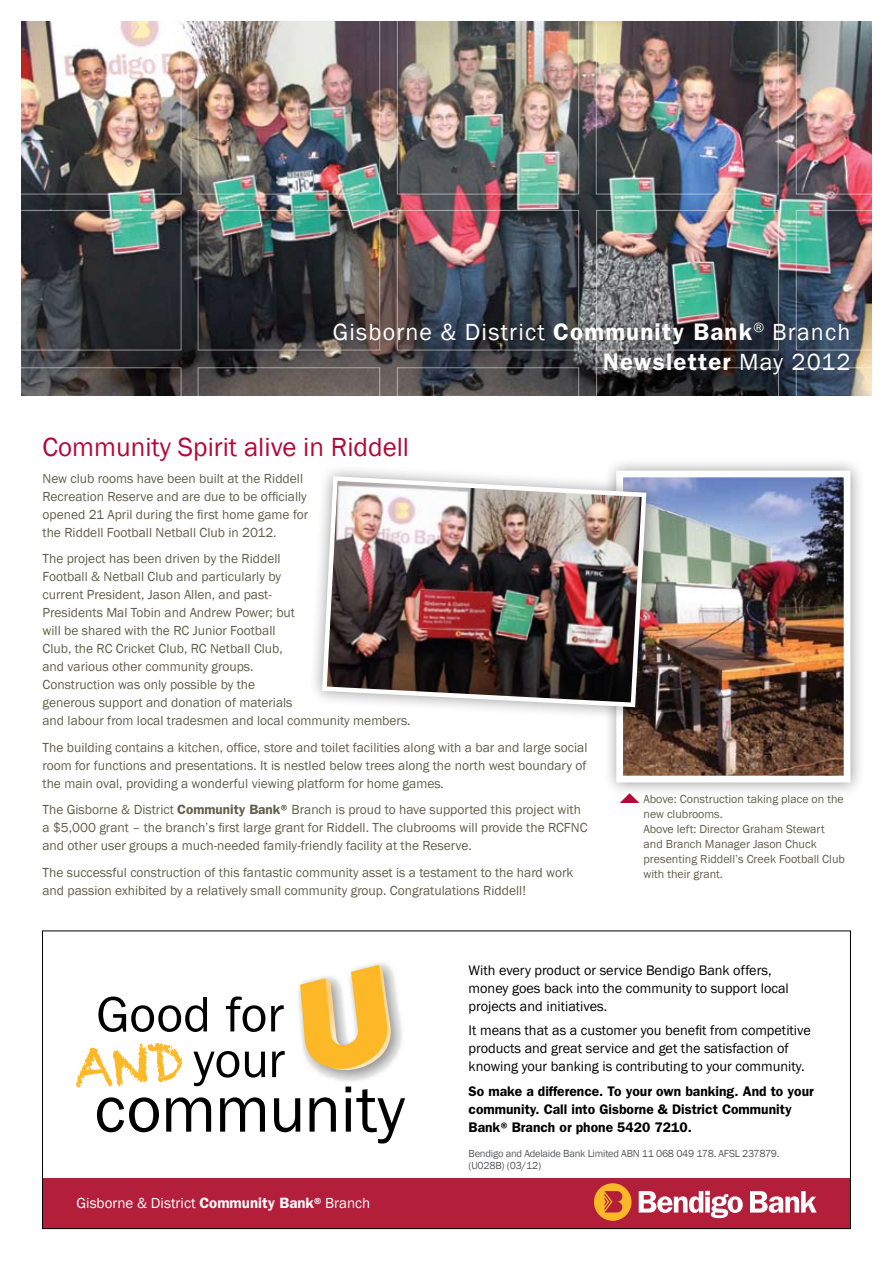
<style>
.page{position:relative;width:893px;height:1263px;background:#fff}
.page>*{position:absolute;margin:0;border:0;box-sizing:border-box;transform-origin:0 0}
.t1{font:65.7px "Franklin Gothic";color:#000}
.t2{font:50.1px/45.6px "Franklin Gothic";color:#000;text-align:right}
.t3{font:27px "Franklin Gothic";color:#b30838}
.t4{font:24px/30px "Franklin Gothic";letter-spacing:.05em;color:#fff;text-align:right}
.t5{font:15px "Franklin Gothic";color:#fff}
.t6{font:14.25px/18px "Franklin Gothic";color:#000}
.t7{font:600 13.95px/18px "Franklin Gothic";color:#000}
.t8{font:13.5px/18px "Franklin Gothic";color:#5f604b}
.t9{font:12px/15px "Franklin Gothic";color:#5f604b}
.t10{font:10.5px/12px "Franklin Gothic";letter-spacing:-.02em;color:#58595b}
.s1{font-weight:600}
</style>
<div class="page">
<img style="left:21px;top:21px;width:851px;height:374px">
<div style="left:596px;top:0;width:182px;height:194px;border:1px solid #fff"></div>
<div style="left:0;top:13px;width:181px;height:181px;border:1px solid #fff"></div>
<svg style="left:21px;top:210px;width:160px;height:140px;background:#3a4042"></svg>
<svg style="left:21px;top:367px;width:160px;height:29px;background:#43403f"></svg>
<div style="left:198px;top:367px;width:182px;height:51px;border:1px solid #fff"></div>
<div style="left:397px;top:367px;width:182px;height:51px;border:1px solid #fff"></div>
<div style="left:596px;top:367px;width:183px;height:51px;border:1px solid #fff"></div>
<div style="left:796px;top:210px;width:97px;height:140px;border:1px solid #fff"></div>
<div style="left:796px;top:367px;width:97px;height:51px;border:1px solid #fff"></div>
<div style="left:198px;top:13px;width:182px;height:181px;border:1px solid #fff"></div>
<div style="left:397px;top:13px;width:182px;height:181px;border:1px solid #fff"></div>
<div style="left:796px;top:13px;width:97px;height:181px;border:1px solid #fff"></div>
<div style="left:602px;top:456px;width:262px;height:340px;background:#000;opacity:.4"></div>
<img style="left:624px;top:479px;width:218px;height:295px">
<div style="left:616px;top:471px;width:234px;height:311px;border:7px solid #fff"></div>
<div style="left:308px;top:462px;width:351px;height:258px;background:#000;opacity:.4"></div>
<img style="left:320px;top:474px;width:329px;height:235px">
<div style="left:43px;top:1178px;width:807px;height:50px;background:#b31e3b"></div>
<svg style="left:594px;top:1183px;width:223px;height:38px"></svg>
<svg style="left:298px;top:963px;width:104px;height:118px"></svg>
<svg style="left:300px;top:965px;width:91px;height:105px"></svg>
<svg style="left:76px;top:1043px;width:106px;height:44px"></svg>
<svg style="left:620px;top:793px;width:19px;height:3px"></svg>
<h3 class="t4" style="left:333px;top:317px;width:519px">Gisborne &amp; District <span class="s1">Community Bank</span><sup>®</sup> Branch<br><span class="s1">Newsletter</span> May 2012</h3>
<h3 class="t3" style="left:43px;top:430px;width:368px">Community Spirit alive in Riddell</h3>
<p class="t8" style="left:43px;top:469px;width:267px">New club rooms have been built at the Riddell Recreation Reserve and are due to be officially opened 21 April during the first home game for the Riddell Football Netball Club in 2012.</p>
<p class="t8" style="left:43px;top:550px;width:370px">The project has been driven by the Riddell<br>Football &amp; Netball Club and particularly by<br>current President, Jason Allen, and past-<br>Presidents Mal Tobin and Andrew Power; but<br>will be shared with the RC Junior Football<br>Club, the RC Cricket Club, RC Netball Club,<br>and various other community groups.<br>Construction was only possible by the<br>generous support and donation of materials<br>and labour from local tradesmen and local community members.</p>
<p class="t8" style="left:43px;top:738px;width:546px;text-align:justify">The building contains a kitchen, office, store and toilet facilities along with a bar and large social room for functions and presentations. It is nestled below trees along the north west boundary of the main oval, providing a wonderful viewing platform for home games.</p>
<p class="t8" style="left:43px;top:801px;width:546px">The Gisborne &amp; District <span class="s1">Community Bank®</span> Branch is proud to have supported this project with a $5,000 grant – the branch’s first large grant for Riddell. The clubrooms will provide the RCFNC and other user groups a much-needed family-friendly facility at the Reserve.</p>
<p class="t8" style="left:43px;top:863px;width:532px">The successful construction of this fantastic community asset is a testament to the hard work and passion exhibited by a relatively small community group. Congratulations Riddell!</p>
<p class="t9" style="left:643px;top:792px;width:203px">Above: Construction taking place on the new clubrooms.<br>Above left: Director Graham Stewart and Branch Manager Jason Chuck presenting Riddell’s Creek Football Club with their grant.</p>
<h2 class="t2" style="left:96px;top:992px;width:190px">Good for your</h2>
<h1 class="t1" style="left:95px;top:1071px;width:312px">community</h1>
<p class="t5" style="left:77px;top:1193px;width:295px">Gisborne &amp; District <span class="s1">Community Bank®</span>Branch</p>
<p class="t6" style="left:469px;top:961px;width:322px">With every product or service Bendigo Bank offers, money goes back into the community to support local projects and initiatives.</p>
<p class="t6" style="left:469px;top:1022px;width:344px">It means that as a customer you benefit from competitive products and great service and get the satisfaction of knowing your banking is contributing to your community.</p>
<p class="t7" style="left:469px;top:1082px;width:347px">So make a difference. To your own banking. And to your community. Call into Gisborne &amp; District Community<br>Bank® Branch or phone 5420 7210.</p>
<p class="t10" style="left:469px;top:1148px;width:312px">Bendigo and Adelaide Bank Limited ABN 11 068 049 178. AFSL 237879. (U028B) (03/12)</p>
</div>
